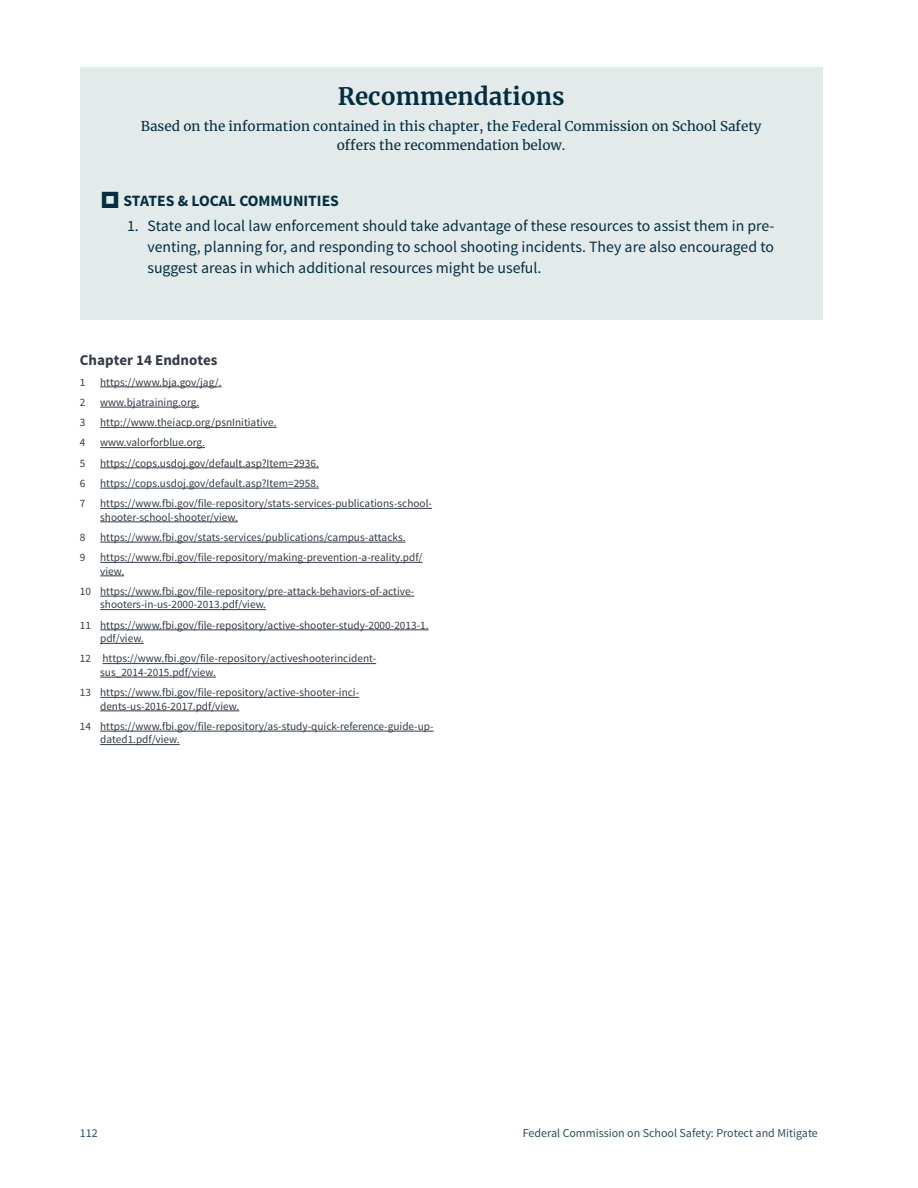
<style>
.page{position:relative;width:918px;height:1188px;background:#fff}
.page>*{position:absolute;margin:0;border:0;box-sizing:border-box;transform-origin:0 0}
.Recommendations_Head{font:700 24px "Merriweather";color:#032e41}
.t1{font:15.75px/21px "Source Sans Pro";color:#032e41;text-align:justify}
.body_text{font:700 15.75px "Source Sans Pro";color:#032e41}
.Endnotes_Title{font:700 15px "Source Sans Pro";color:#333b46}
.t2{font:13.5px/19.5px "Merriweather";color:#032e41;text-align:center}
.t3{font:12px "Source Sans Pro";color:#294d5e}
.footnotes{font:11.25px/13.5px "Source Sans Pro";color:#333b46}
</style>
<div class="page">
<hr style="left:100px;top:387px;width:122px;height:1px;background:#333b46">
<hr style="left:100px;top:407px;width:99px;height:1px;background:#333b46">
<hr style="left:100px;top:427px;width:177px;height:1px;background:#333b46">
<hr style="left:100px;top:447px;width:105px;height:1px;background:#333b46">
<hr style="left:100px;top:468px;width:219px;height:1px;background:#333b46">
<hr style="left:100px;top:488px;width:219px;height:1px;background:#333b46">
<hr style="left:100px;top:508px;width:332px;height:1px;background:#333b46">
<hr style="left:100px;top:522px;width:138px;height:1px;background:#333b46">
<hr style="left:100px;top:542px;width:306px;height:1px;background:#333b46">
<hr style="left:100px;top:562px;width:322px;height:1px;background:#333b46">
<svg style="left:100px;top:576px;width:24px;height:1px"></svg>
<hr style="left:100px;top:596px;width:314px;height:1px;background:#333b46">
<hr style="left:100px;top:609px;width:166px;height:1px;background:#333b46">
<hr style="left:100px;top:630px;width:329px;height:1px;background:#333b46">
<hr style="left:100px;top:643px;width:44px;height:1px;background:#333b46">
<hr style="left:102px;top:663px;width:274px;height:1px;background:#333b46">
<hr style="left:100px;top:677px;width:116px;height:1px;background:#333b46">
<hr style="left:100px;top:697px;width:259px;height:1px;background:#333b46">
<hr style="left:100px;top:711px;width:139px;height:1px;background:#333b46">
<hr style="left:100px;top:731px;width:334px;height:1px;background:#333b46">
<hr style="left:100px;top:744px;width:80px;height:1px;background:#333b46">
<div style="left:80px;top:68px;width:742px;height:252px;background:#e2ebe9"></div>
<p class="Recommendations_Head" style="left:338px;top:79px;width:228px">Recommendations</p>
<p class="t2" style="left:141px;top:116px;width:622px">Based on the information contained in this chapter, the Federal Commission on School Safety offers the recommendation below.</p>
<p class="body_text" style="left:123px;top:191px;width:217px">STATES &amp; LOCAL COMMUNITIES</p>
<p class="t1" style="left:147px;top:216px;width:628px;text-indent:-20px">1. State and local law enforcement should take advantage of these resources to assist them in pre&shy;venting, planning for, and responding to school shooting incidents. They are also encouraged to suggest areas in which additional resources might be useful.</p>
<p class="Endnotes_Title" style="left:80px;top:351px;width:139px">Chapter 14 Endnotes</p>
<p class="footnotes" style="left:80px;top:375px;width:7px">1</p>
<p class="footnotes" style="left:100px;top:375px;width:123px">https://www.bja.gov/jag/.</p>
<p class="footnotes" style="left:80px;top:396px;width:7px">2</p>
<p class="footnotes" style="left:100px;top:396px;width:101px">www.bjatraining.org.</p>
<p class="footnotes" style="left:80px;top:416px;width:7px">3</p>
<p class="footnotes" style="left:100px;top:416px;width:178px">http://www.theiacp.org/psnInitiative.</p>
<p class="footnotes" style="left:80px;top:436px;width:7px">4</p>
<p class="footnotes" style="left:100px;top:436px;width:106px">www.valorforblue.org.</p>
<p class="footnotes" style="left:80px;top:456px;width:7px">5</p>
<p class="footnotes" style="left:100px;top:456px;width:220px">https://cops.usdoj.gov/default.asp?Item=2936.</p>
<p class="footnotes" style="left:80px;top:477px;width:7px">6</p>
<p class="footnotes" style="left:100px;top:477px;width:220px">https://cops.usdoj.gov/default.asp?Item=2958.</p>
<p class="footnotes" style="left:80px;top:497px;width:7px">7</p>
<p class="footnotes" style="left:100px;top:497px;width:333px">https://www.fbi.gov/file-repository/stats-services-publications-school&shy;shooter-school-shooter/view.</p>
<p class="footnotes" style="left:80px;top:531px;width:7px">8</p>
<p class="footnotes" style="left:100px;top:531px;width:307px">https://www.fbi.gov/stats-services/publications/campus-attacks.</p>
<p class="footnotes" style="left:80px;top:551px;width:7px">9</p>
<p class="footnotes" style="left:100px;top:551px;width:324px">https://www.fbi.gov/file-repository/making-prevention-a-reality.pdf/ view.</p>
<p class="footnotes" style="left:100px;top:585px;width:316px;text-indent:-20px">10 https://www.fbi.gov/file-repository/pre-attack-behaviors-of-active&shy;shooters-in-us-2000-2013.pdf/view.</p>
<p class="footnotes" style="left:100px;top:618px;width:330px;text-indent:-20px">11 https://www.fbi.gov/file-repository/active-shooter-study-2000-2013-1. pdf/view.</p>
<p class="footnotes" style="left:100px;top:652px;width:278px;text-indent:-20px">12 https://www.fbi.gov/file-repository/activeshooterincident&shy;sus_2014-2015.pdf/view.</p>
<p class="footnotes" style="left:100px;top:686px;width:261px;text-indent:-20px">13 https://www.fbi.gov/file-repository/active-shooter-inci&shy;dents-us-2016-2017.pdf/view.</p>
<p class="footnotes" style="left:100px;top:720px;width:335px;text-indent:-20px">14 https://www.fbi.gov/file-repository/as-study-quick-reference-guide-up&shy;dated1.pdf/view.</p>
<p class="t3" style="left:80px;top:1125px;width:19px">112</p>
<p class="t3" style="left:523px;top:1125px;width:297px">Federal Commission on School Safety: Protect and Mitigate</p>
</div>
